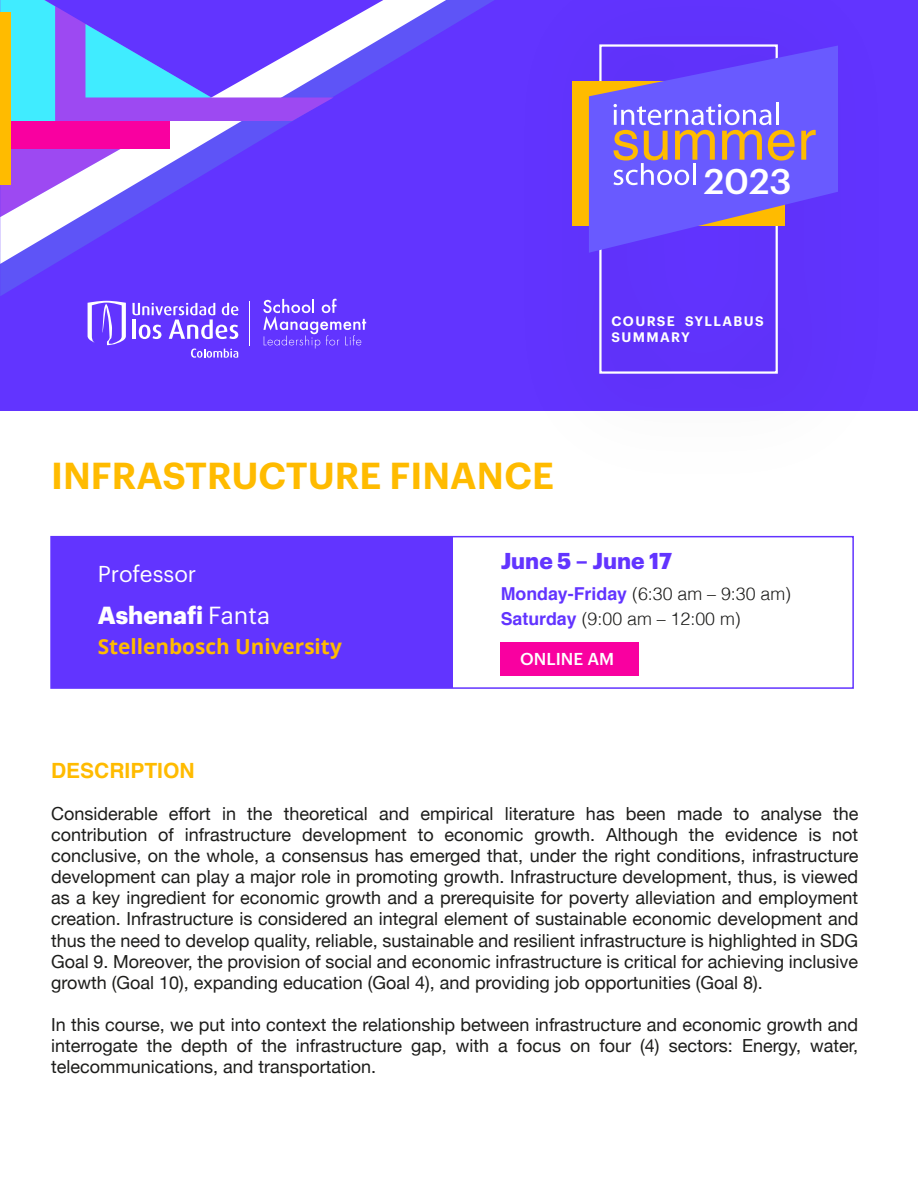
<style>
.page{position:relative;width:918px;height:1188px;background:#fff}
.page>*{position:absolute;margin:0;border:0;box-sizing:border-box;transform-origin:0 0}
.t1{font:600 36.75px "Graphik";color:#fb0}
.t2{font:500 34.95px "Graphik";color:#fff}
.t3{font:700 24.15px "Graphik";color:#fff}
.t4{font:700 22.5px "Graphik";color:#6234ff}
.t5{font:22.5px "Graphik";color:#fff}
.t6{font:700 21px "Helvetica";color:#fb0}
.t7{font:700 20.7px "Open Sans";color:#fb0}
.t8{font:18px/21px "Helvetica Neue";color:#1d1d1b;text-align:justify}
.t9{font:300 17.85px/24.3px "Helvetica";color:#1d1d1b}
.t10{font:500 16.8px "Graphik";color:#fff}
.t11{font:600 13.5px/16.2px "Graphik";letter-spacing:.1em;color:#fff}
.s1{font-weight:400}
.s2{font-weight:700;color:#6234ff}
</style>
<div class="page">
<div style="left:0;top:0;width:918px;height:411px;background:#6234ff"></div>
<svg style="left:0;top:0;width:484px;height:296px"></svg>
<svg style="left:0;top:0;width:446px;height:264px"></svg>
<div style="left:0;top:0;width:55px;height:121px;background:#40ecff"></div>
<div style="left:11px;top:121px;width:158px;height:28px;background:#f900a0"></div>
<div style="left:0;top:12px;width:11px;height:173px;background:#fb0"></div>
<svg style="left:85px;top:24px;width:249px;height:97px"></svg>
<svg style="left:88px;top:301px;width:38px;height:45px"></svg>
<svg style="left:132px;top:303px;width:107px;height:36px"></svg>
<svg style="left:191px;top:349px;width:47px;height:9px"></svg>
<hr style="left:250px;top:301px;width:1px;height:44px;background:#fff">
<svg style="left:263px;top:299px;width:103px;height:50px"></svg>
<div style="left:599px;top:44px;width:179px;height:330px;border:2px solid #fff"></div>
<div style="left:572px;top:81px;width:212px;height:145px;background:#fb0"></div>
<svg style="left:589px;top:46px;width:249px;height:207px;fill:#695aff"></svg>
<hr style="left:776px;top:103px;width:3px;height:22px;background:#fff">
<svg style="left:801px;top:130px;width:15px;height:30px"></svg>
<svg style="left:614px;top:104px;width:181px;height:81px;background:#8e79d9"></svg>
<hr style="left:693px;top:163px;width:2px;height:22px;background:#fff">
<div style="left:51px;top:537px;width:401px;height:151px;background:#6234ff"></div>
<div style="left:50px;top:536px;width:804px;height:153px;border:2px solid #6234ff"></div>
<div style="left:501px;top:642px;width:138px;height:34px;background:#f900a0"></div>
<h2 class="t2" style="left:704px;top:154px;width:90px">2023</h2>
<h1 class="t1" style="left:51px;top:448px;width:504px">INFRASTRUCTURE FINANCE</h1>
<p class="t11" style="left:612px;top:312px;width:154px">COURSE SYLLABUS<br>SUMMARY</p>
<p class="t5" style="left:98px;top:557px;width:100px">Professor</p>
<h3 class="t3" style="left:98px;top:597px;width:174px">Ashenafi <span class="s1">Fanta</span></h3>
<p class="t7" style="left:98px;top:632px;width:245px">Stellenbosch University</p>
<p class="t4" style="left:501px;top:544px;width:173px">June 5 – June 17</p>
<p class="t9" style="left:501px;top:580px;width:292px"><span class="s2">Monday-Friday</span> (6:30 am – 9:30 am)<br><span class="s2">Saturday</span> (9:00 am – 12:00 m)</p>
<p class="t10" style="left:520px;top:646px;width:96px">ONLINE AM</p>
<p class="t6" style="left:51px;top:754px;width:145px">DESCRIPTION</p>
<p class="t8" style="left:51px;top:805px;width:809px">Considerable effort in the theoretical and empirical literature has been made to analyse the contribution of infrastructure development to economic growth. Although the evidence is not conclusive, on the whole, a consensus has emerged that, under the right conditions, infrastructure development can play a major role in promoting growth. Infrastructure development, thus, is viewed as a key ingredient for economic growth and a prerequisite for poverty alleviation and employment creation. Infrastructure is considered an integral element of sustainable economic development and thus the need to develop quality, reliable, sustainable and resilient infrastructure is highlighted in SDG Goal 9. Moreover, the provision of social and economic infrastructure is critical for achieving inclusive growth (Goal 10), expanding education (Goal 4), and providing job opportunities (Goal 8).</p>
<p class="t8" style="left:51px;top:1015px;width:809px">In this course, we put into context the relationship between infrastructure and economic growth and interrogate the depth of the infrastructure gap, with a focus on four (4) sectors: Energy, water, telecommunications, and transportation.</p>
</div>
